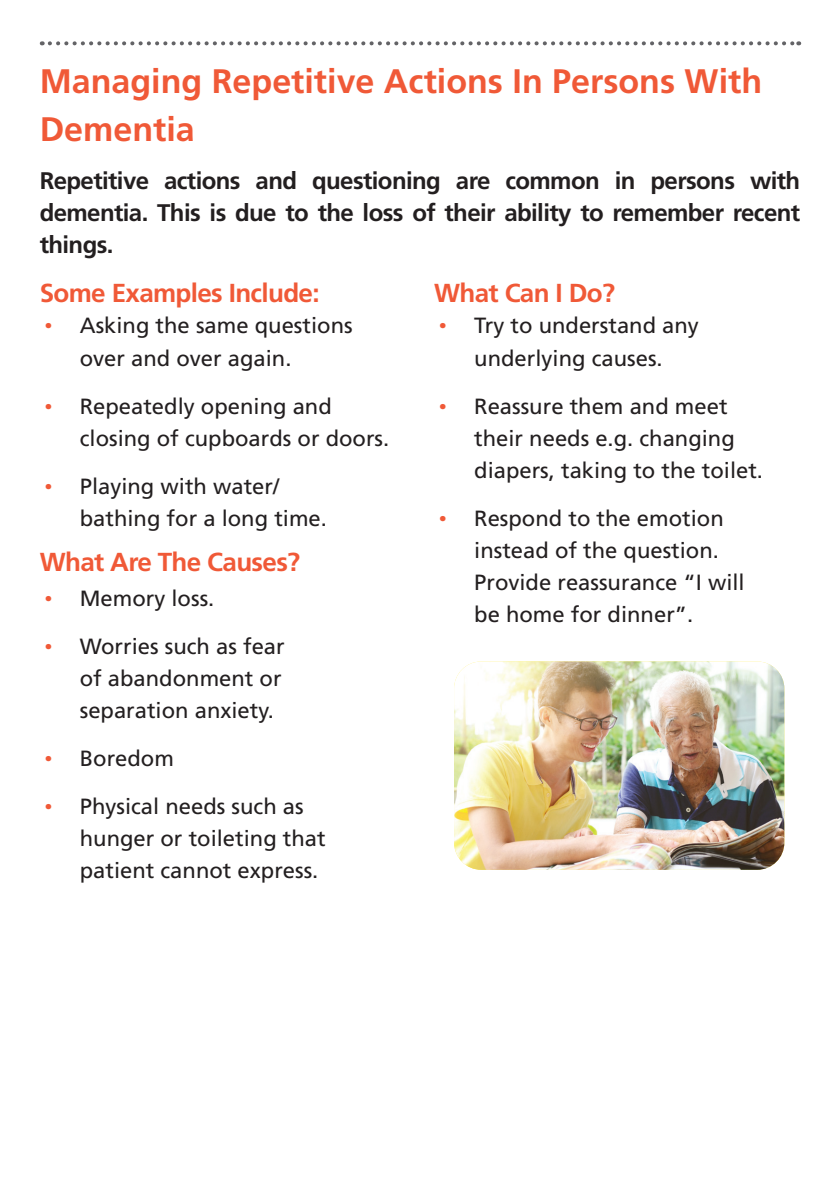
<style>
.page{position:relative;width:840px;height:1191px;background:#fff}
.page>*{position:absolute;margin:0;border:0;box-sizing:border-box;transform-origin:0 0}
.t1{font:700 34px/48px "Frutiger LT Std";color:#f05937}
.t2{font:700 26px "Frutiger LT Std";letter-spacing:-.025em;color:#f05937}
.t3{font:700 24px/32px "Frutiger LT Std";letter-spacing:-.025em;color:#231f20;text-align:justify}
.t4{font:22px/32px "Frutiger LT Std";color:#231f20}
.s1{font-family:"Work Sans";color:#f05937}
</style>
<div class="page">
<svg style="left:50px;top:41px;width:748px;height:4px"></svg>
<img style="left:454px;top:661px;width:329px;height:209px">
<h1 class="t1" style="left:40px;top:58px;width:723px">Managing Repetitive Actions In Persons With<br>Dementia</h1>
<p class="t3" style="left:40px;top:165px;width:761px">Repetitive actions and questioning are common in persons with dementia. This is due to the loss of their ability to remember recent things.</p>
<p class="t2" style="left:40px;top:277px;width:281px">Some Examples Include:</p>
<p class="t4" style="left:80px;top:310px;width:274px;text-indent:-36px"><span class="s1">•</span> Asking the same questions over and over again.</p>
<p class="t4" style="left:80px;top:390px;width:311px;text-indent:-36px"><span class="s1">•</span> Repeatedly opening and closing of cupboards or doors.</p>
<p class="t4" style="left:80px;top:470px;width:248px;text-indent:-36px"><span class="s1">•</span> Playing with water/ bathing for a long time.</p>
<p class="t2" style="left:40px;top:547px;width:262px">What Are The Causes?</p>
<p class="t4" style="left:44px;top:582px;width:172px"><span class="s1">•</span> Memory loss.</p>
<p class="t4" style="left:80px;top:630px;width:206px;text-indent:-36px"><span class="s1">•</span> Worries such as fear of abandonment or separation anxiety.</p>
<p class="t4" style="left:44px;top:742px;width:132px"><span class="s1">•</span> Boredom</p>
<p class="t4" style="left:80px;top:790px;width:247px;text-indent:-36px"><span class="s1">•</span> Physical needs such as hunger or toileting that patient cannot express.</p>
<p class="t2" style="left:434px;top:277px;width:182px">What Can I Do?</p>
<p class="t4" style="left:438px;top:310px;width:262px;text-align:center"><span class="s1">•</span> Try to understand any underlying causes.</p>
<p class="t4" style="left:474px;top:390px;width:290px;text-indent:-36px"><span class="s1">•</span> Reassure them and meet their needs e.g. changing diapers, taking to the toilet.</p>
<p class="t4" style="left:474px;top:502px;width:272px;text-indent:-36px"><span class="s1">•</span> Respond to the emotion instead of the question.<br>Provide reassurance “I will be home for dinner”.</p>
</div>
